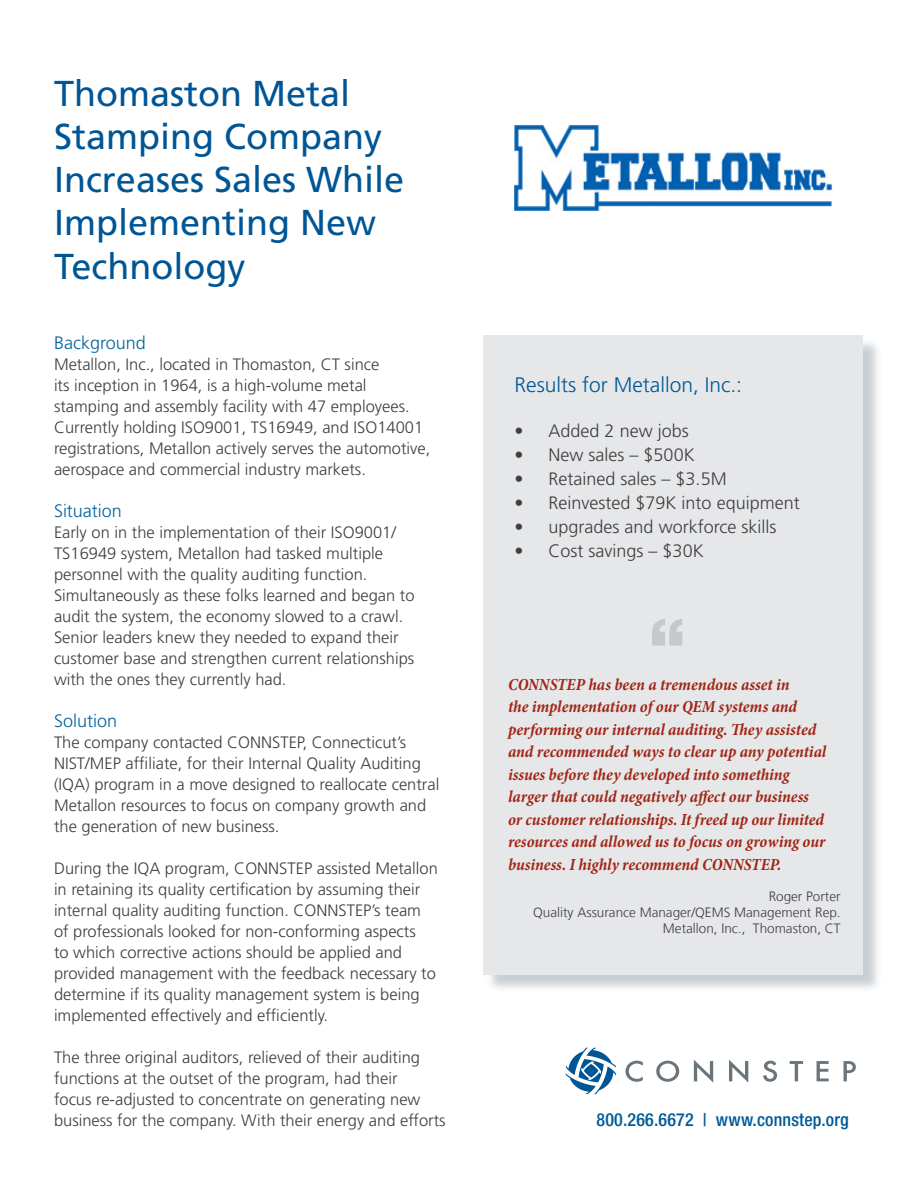
<style>
.page{position:relative;width:918px;height:1188px;background:#fff}
.page>*{position:absolute;margin:0;border:0;box-sizing:border-box;transform-origin:0 0}
.t1{font:900 70.65px "Helvetica Neue";color:#c7c8cb}
.t2{font:36px/43.2px "Frutiger";color:#005595}
.BODY{font:300 21px "Frutiger";color:#005a97}
.t3{font:300 18px "Frutiger";color:#3e3e3f}
.t4{font:500 condensed 18px "Helvetica Neue";letter-spacing:.01em;color:#005a97}
.BODY-2{font:300 18px "Frutiger";color:#02639f}
.testimonial{font:italic 700 condensed 17.1px/22.5px "Minion Pro";letter-spacing:-.005em;color:#a12514}
.BODY-3{font:300 16.5px/21px "Frutiger";color:#3e3e3f}
.person{font:300 13.5px/16.2px "Frutiger LT";color:#3e3e3f;text-align:right}
</style>
<div class="page">
<img style="left:515px;top:126px;width:318px;height:84px">
<div style="left:486px;top:338px;width:396px;height:656px;background:#596e7e;opacity:.33"></div>
<div style="left:484px;top:336px;width:379px;height:639px;background:#e6e7e9"></div>
<svg style="left:566px;top:1048px;width:50px;height:46px"></svg>
<svg style="left:625px;top:1061px;width:18px;height:21px"></svg>
<svg style="left:656px;top:1061px;width:23px;height:21px"></svg>
<svg style="left:694px;top:1060px;width:19px;height:23px"></svg>
<svg style="left:729px;top:1060px;width:19px;height:22px"></svg>
<svg style="left:763px;top:1061px;width:14px;height:21px"></svg>
<svg style="left:790px;top:1061px;width:13px;height:20px"></svg>
<svg style="left:817px;top:1061px;width:12px;height:20px"></svg>
<svg style="left:844px;top:1061px;width:12px;height:20px"></svg>
<p class="t2" style="left:54px;top:71px;width:352px">Thomaston Metal<br>Stamping Company<br>Increases Sales While<br>Implementing New<br>Technology</p>
<p class="BODY-2" style="left:54px;top:333px;width:93px">Background</p>
<p class="BODY-3" style="left:54px;top:354px;width:378px">Metallon, Inc., located in Thomaston, CT since<br>its inception in 1964, is a high-volume metal stamping and assembly facility with 47 employees.<br>Currently holding ISO9001, TS16949, and ISO14001 registrations, Metallon actively serves the automotive, aerospace and commercial industry markets.</p>
<p class="BODY-2" style="left:54px;top:501px;width:70px">Situation</p>
<p class="BODY-3" style="left:54px;top:522px;width:362px">Early on in the implementation of their ISO9001/ TS16949 system, Metallon had tasked multiple personnel with the quality auditing function.<br>Simultaneously as these folks learned and began to audit the system, the economy slowed to a crawl.<br>Senior leaders knew they needed to expand their customer base and strengthen current relationships with the ones they currently had.</p>
<p class="BODY-2" style="left:54px;top:711px;width:65px">Solution</p>
<p class="BODY-3" style="left:54px;top:732px;width:387px">The company contacted CONNSTEP, Connecticut’s NIST/MEP affiliate, for their Internal Quality Auditing (IQA) program in a move designed to reallocate central Metallon resources to focus on company growth and the generation of new business.</p>
<p class="BODY-3" style="left:54px;top:858px;width:385px">During the IQA program, CONNSTEP assisted Metallon in retaining its quality certification by assuming their internal quality auditing function. CONNSTEP’s team of professionals looked for non-conforming aspects<br>to which corrective actions should be applied and provided management with the feedback necessary to determine if its quality management system is being implemented effectively and efficiently.</p>
<p class="BODY-3" style="left:54px;top:1047px;width:393px">The three original auditors, relieved of their auditing functions at the outset of the program, had their<br>focus re-adjusted to concentrate on generating new business for the company. With their energy and efforts</p>
<p class="BODY" style="left:515px;top:373px;width:229px">Results for Metallon, Inc.:</p>
<p class="t3" style="left:515px;top:421px;width:176px">• Added 2 new jobs</p>
<p class="t3" style="left:515px;top:445px;width:182px">• New sales – $500K</p>
<p class="t3" style="left:515px;top:469px;width:214px">• Retained sales – $3.5M</p>
<p class="t3" style="left:515px;top:493px;width:287px">• Reinvested $79K into equipment</p>
<p class="t3" style="left:515px;top:517px;width:263px">• upgrades and workforce skills</p>
<p class="t3" style="left:515px;top:541px;width:191px">• Cost savings – $30K</p>
<p class="t1" style="left:649px;top:602px;width:38px">“</p>
<p class="testimonial" style="left:508px;top:673px;width:320px">CONNSTEP has been a tremendous asset in<br>the implementation of our QEM systems and performing our internal auditing. They assisted and recommended ways to clear up any potential issues before they developed into something larger that could negatively affect our business or customer relationships. It freed up our limited resources and allowed us to focus on growing our business. I highly recommend CONNSTEP.</p>
<p class="person" style="left:769px;top:888px;width:74px">Roger Porter</p>
<p class="person" style="left:533px;top:905px;width:309px">Quality Assurance Manager/QEMS Management Rep.<br>Metallon, Inc., Thomaston, CT</p>
<p class="t4" style="left:597px;top:1109px;width:254px">800.266.6672 | www.connstep.org</p>
</div>
